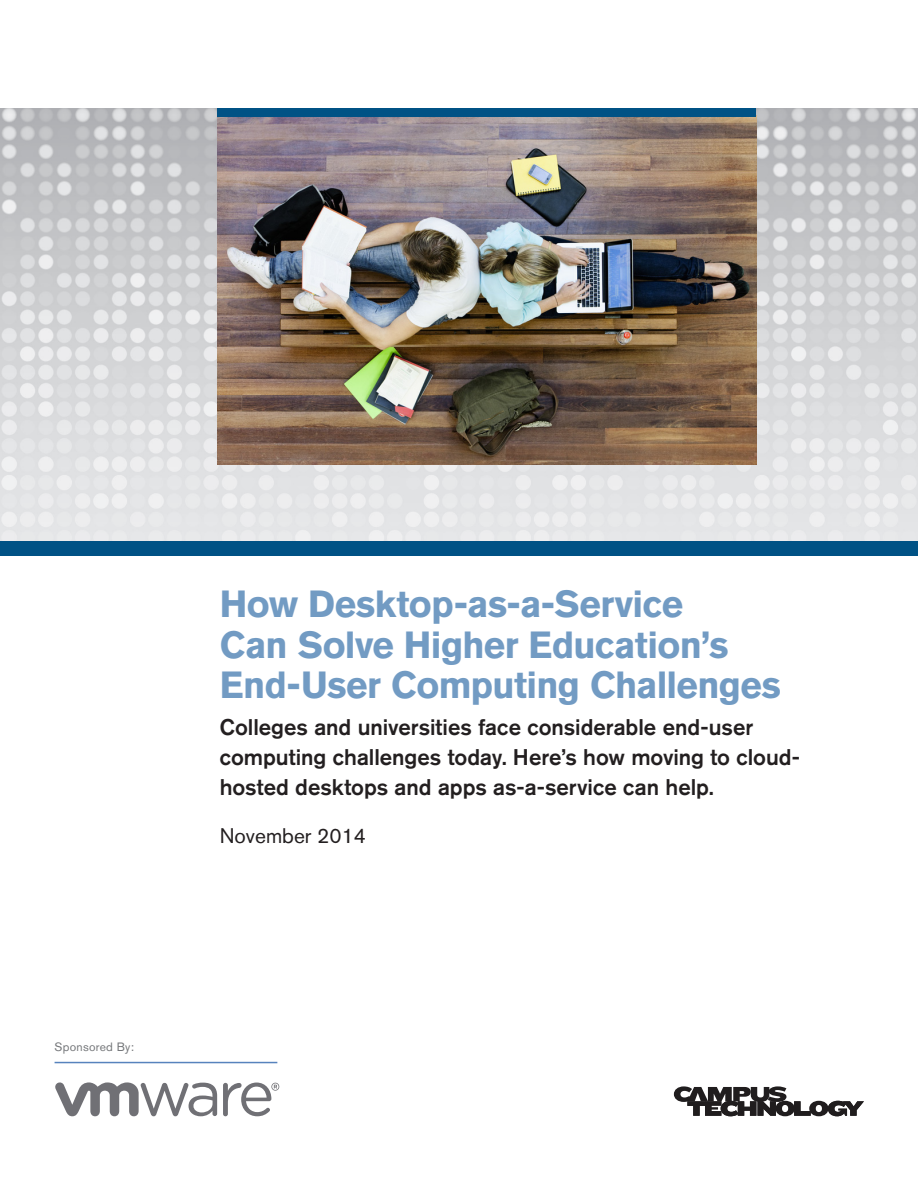
<style>
.page{position:relative;width:918px;height:1188px;background:#fff}
.page>*{position:absolute;margin:0;border:0;box-sizing:border-box;transform-origin:0 0}
.Cover_Head{font:700 37.5px/40.5px "Akzidenz Grotesk BE";letter-spacing:-.015em;color:#729bc3}
.Cover_Head-2{font:500 22.5px/30px "Akzidenz Grotesk BE";color:#231f20}
.t1{font:21px "Akzidenz Grotesk BE";color:#231f20}
.t2{font:12px "Akzidenz Grotesk BE";letter-spacing:.02em;color:#76787b}
</style>
<div class="page">
<img style="left:0;top:108px;width:918px;height:433px">
<img style="left:218px;top:116px;width:539px;height:348px">
<div style="left:218px;top:108px;width:538px;height:8px;background:#005285"></div>
<hr style="left:55px;top:1062px;width:222px;height:1px;background:#5783bd">
<div style="left:0;top:541px;width:918px;height:14px;background:#005285"></div>
<svg style="left:674px;top:1086px;width:190px;height:30px"></svg>
<svg style="left:55px;top:1082px;width:162px;height:34px"></svg>
<svg style="left:223px;top:1083px;width:56px;height:33px"></svg>
<p class="t2" style="left:55px;top:1040px;width:81px">Sponsored By:</p>
<p class="Cover_Head" style="left:220px;top:584px;width:563px">How Desktop-as-a-Service<br>Can Solve Higher Education’s<br>End-User Computing Challenges</p>
<p class="Cover_Head-2" style="left:220px;top:711px;width:582px">Colleges and universities face considerable end-user computing challenges today. Here’s how moving to cloud&shy;hosted desktops and apps as-a-service can help.</p>
<p class="t1" style="left:220px;top:823px;width:148px">November 2014</p>
</div>
